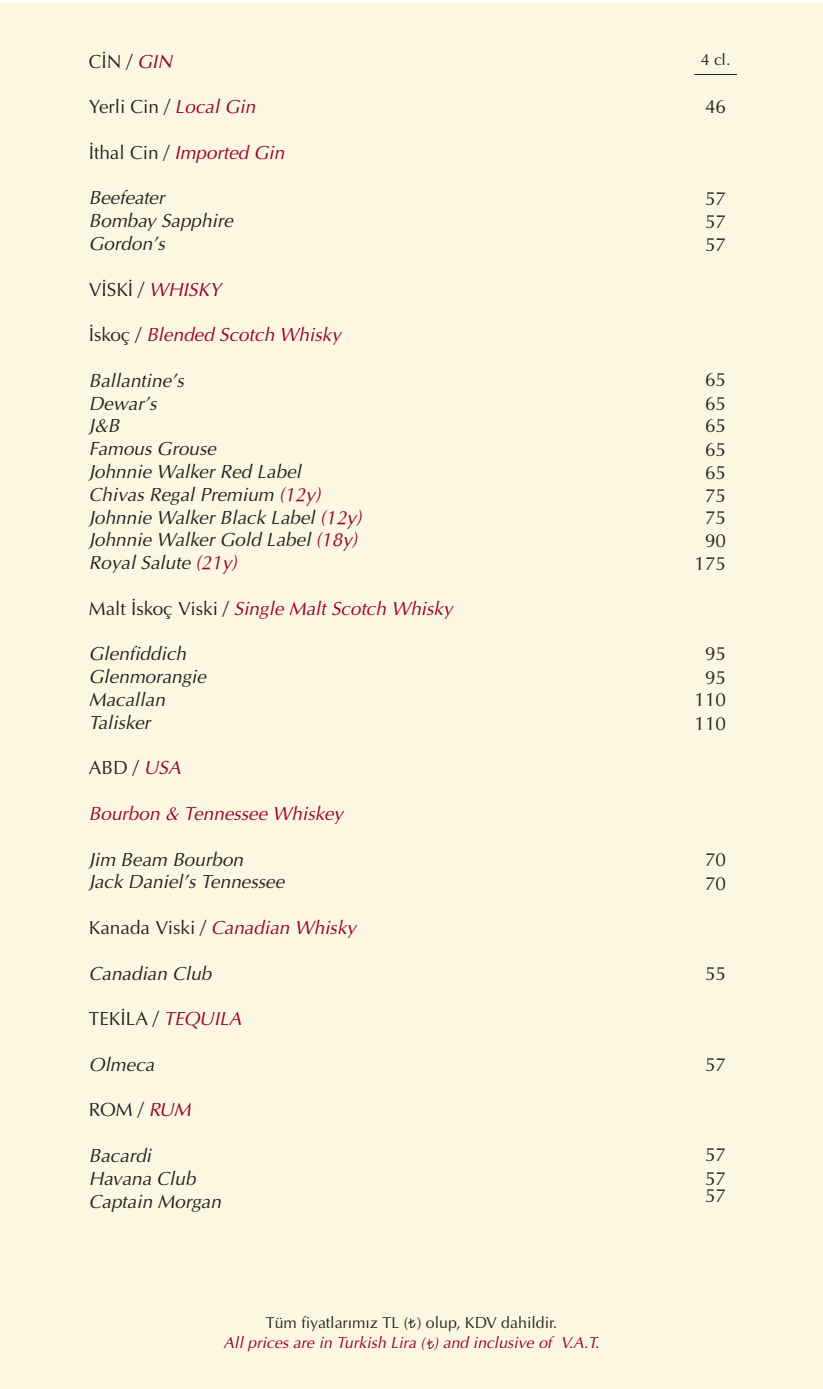
<style>
.page{position:relative;width:823px;height:1389px;background:#fff}
.page>*{position:absolute;margin:0;border:0;box-sizing:border-box;transform-origin:0 0}
.t1{font:19px/22.8px "Optima Italic Tr";color:#231f20}
.t2{font:19px "Optima Italic Tr";color:#98012d}
.t3{font:19px/23px "Optima Normal Tr";color:#231f20}
.t4{font:16px "Optima Italic Tr";color:#98012d}
.t5{font:16px "Optima Normal Tr";color:#231f20}
.s1{font-family:"Optima Italic Tr";color:#98012d}
.s2{font-family:"Optima Normal Tr";color:#231f20}
.s3{font-family:"Optima Italic Turk";color:#98012d}
</style>
<div class="page">
<div style="left:0;top:3px;width:822px;height:1386px;background:#fbf7e1"></div>
<svg style="left:426px;top:1339px;width:8px;height:10px"></svg>
<svg style="left:408px;top:1318px;width:7px;height:10px"></svg>
<hr style="left:694px;top:74px;width:42px;height:1px;background:#231f20">
<p class="t3" style="left:89px;top:50px;width:85px">CİN / <span class="s1">GIN</span></p>
<p class="t3" style="left:89px;top:95px;width:168px">Yerli Cin / <span class="s1">Local Gin</span></p>
<p class="t2" style="left:89px;top:141px;width:197px"><span class="s2">İthal Cin /</span> Imported Gin</p>
<p class="t1" style="left:89px;top:187px;width:145px">Beefeater<br>Bombay Sapphire<br>Gordon’s</p>
<p class="t3" style="left:89px;top:278px;width:133px">VİSKİ / <span class="s1">WHISKY</span></p>
<p class="t2" style="left:89px;top:323px;width:253px"><span class="s2">İskoç /</span> Blended Scotch Whisky</p>
<p class="t1" style="left:89px;top:369px;width:274px">Ballantine’s<br>Dewar’s<br>J&amp;B<br>Famous Grouse<br>Johnnie Walker Red Label<br>Chivas Regal Premium <span class="s3">(12y)<br></span>Johnnie Walker Black Label <span class="s3">(12y)<br></span>Johnnie Walker Gold Label <span class="s3">(18y)<br></span>Royal Salute <span class="s3">(21y)</span></p>
<p class="t2" style="left:89px;top:597px;width:365px"><span class="s2">Malt İskoç Viski /</span> Single Malt Scotch Whisky</p>
<p class="t1" style="left:89px;top:643px;width:119px">Glenfiddich<br>Glenmorangie<br>Macallan<br>Talisker</p>
<p class="t3" style="left:89px;top:756px;width:93px">ABD / <span class="s1">USA</span></p>
<p class="t2" style="left:89px;top:802px;width:255px">Bourbon &amp; Tennessee Whiskey</p>
<p class="t1" style="left:89px;top:848px;width:197px">Jim Beam Bourbon<br>Jack Daniel’s Tennessee</p>
<p class="t2" style="left:89px;top:916px;width:268px"><span class="s2">Kanada Viski /</span> Canadian Whisky</p>
<p class="t1" style="left:89px;top:962px;width:124px">Canadian Club</p>
<p class="t3" style="left:89px;top:1007px;width:154px">TEKİLA / <span class="s1">TEQUILA</span></p>
<p class="t1" style="left:89px;top:1053px;width:67px">Olmeca</p>
<p class="t3" style="left:89px;top:1098px;width:103px">ROM / <span class="s1">RUM</span></p>
<p class="t1" style="left:89px;top:1144px;width:133px">Bacardi<br>Havana Club<br>Captain Morgan</p>
<p class="t5" style="left:266px;top:1313px;width:292px">Tüm fiyatlarımız TL ( ) olup, KDV dahildir.</p>
<p class="t4" style="left:223px;top:1333px;width:377px">All prices are in Turkish Lira ( ) and inclusive of V.A.T.</p>
<p class="t5" style="left:700px;top:50px;width:31px">4 cl.</p>
<p class="t3" style="left:704px;top:95px;width:23px">46</p>
<p class="t3" style="left:704px;top:187px;width:23px;text-align:justify">57<br>57<br>57</p>
<p class="t3" style="left:704px;top:368px;width:23px;text-align:justify">65<br>65<br>65<br>65</p>
<p class="t3" style="left:704px;top:462px;width:23px;line-height:22.4px">65<br>75</p>
<p class="t3" style="left:694px;top:506px;width:33px;text-align:center">75<br>90<br>175</p>
<p class="t3" style="left:704px;top:642px;width:23px;line-height:23.6px">95<br>95</p>
<p class="t3" style="left:694px;top:688px;width:33px;line-height:23.6px">110<br>110</p>
<p class="t3" style="left:704px;top:848px;width:23px;line-height:23.6px">70<br>70</p>
<p class="t3" style="left:704px;top:962px;width:23px">55</p>
<p class="t3" style="left:704px;top:1053px;width:23px">57</p>
<p class="t3" style="left:704px;top:1143px;width:23px;line-height:24px">57<br>57</p>
<p class="t3" style="left:704px;top:1184px;width:23px">57</p>
</div>
